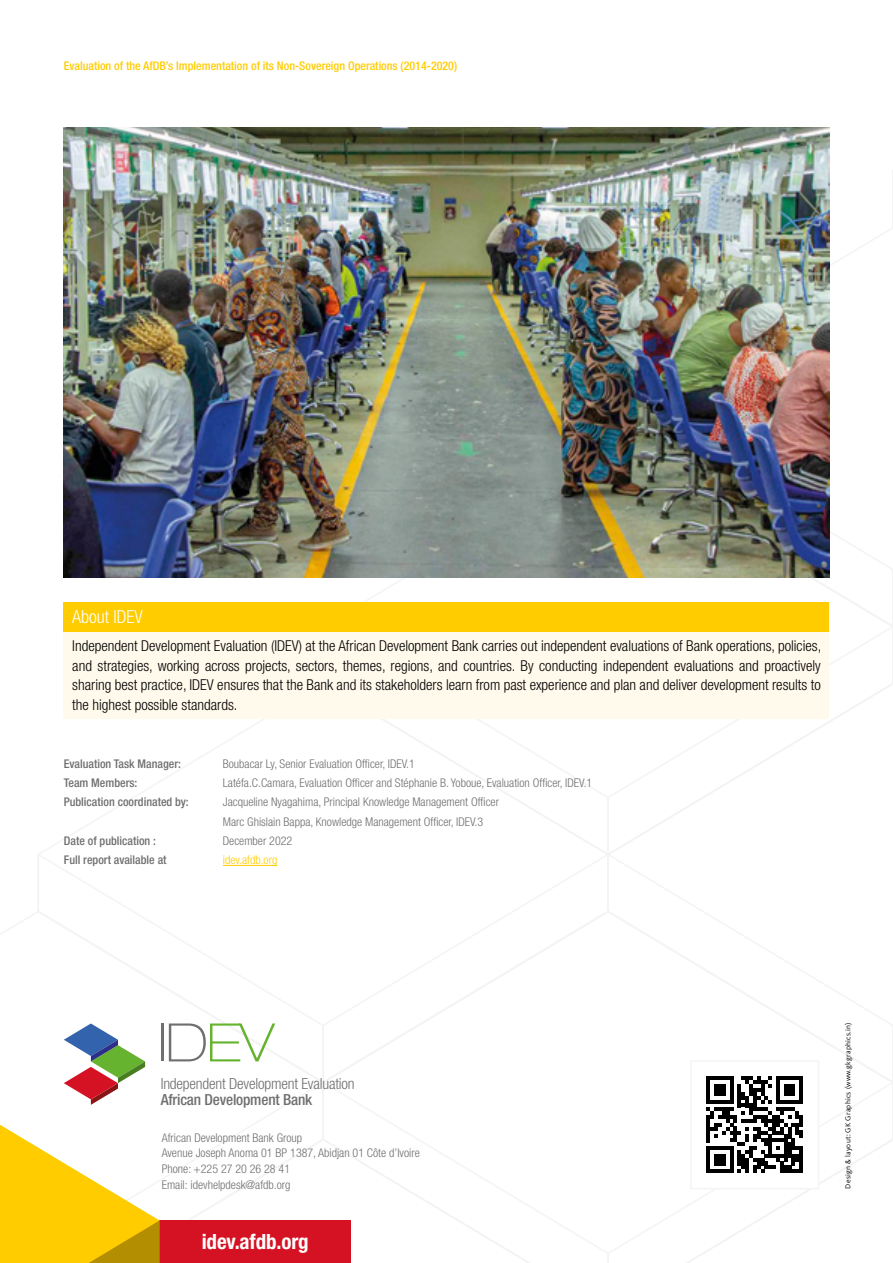
<style>
.page{position:relative;width:893px;height:1263px;background:#fff}
.page>*{position:absolute;margin:0;border:0;box-sizing:border-box;transform-origin:0 0}
.t1{font:700 condensed 21px "Helvetica Neue LT Std";letter-spacing:-.005em;color:#fff}
.t2{font:300 condensed 18px "Helvetica Neue LT Std";color:#fff}
.t3{font:300 condensed 15.3px "Helvetica Neue LT Std";letter-spacing:-.01em;color:#706f6f}
.t4{font:500 condensed 15.3px "Helvetica Neue LT Std";letter-spacing:-.01em;color:#706f6f}
.t5{font:300 condensed 15px/19.5px "Helvetica Neue LT Std";color:#000;text-align:justify}
.t6{font:300 condensed 12px/15.6px "Helvetica Neue LT Std";color:#706f6f}
.t7{font:500 condensed 12px "Helvetica Neue LT Std";color:#706f6f}
.t8{font:500 condensed 12px "Helvetica Neue LT Std";color:#fc0}
.t9{font:300 condensed 12px "Helvetica Neue LT Std";color:#fc0}
.t10{font:7.5px "Kievit OT";letter-spacing:.03em;color:#000}
</style>
<div class="page">
<svg style="left:43px;top:682px;width:563px;height:170px"></svg>
<svg style="left:0;top:910px;width:321px;height:170px"></svg>
<svg style="left:161px;top:1138px;width:445px;height:125px"></svg>
<svg style="left:606px;top:127px;width:287px;height:1136px"></svg>
<div style="left:690px;top:1060px;width:129px;height:129px;border:2px solid #f4f4f4"></div>
<div style="left:160px;top:1220px;width:191px;height:43px;background:#d51224"></div>
<hr style="left:161px;top:1023px;width:3px;height:38px;background:#706f6f">
<svg style="left:169px;top:1023px;width:106px;height:38px"></svg>
<hr style="left:223px;top:865px;width:54px;height:1px;background:#fc0">
<div style="left:64px;top:632px;width:765px;height:86px;background:#fffaec"></div>
<div style="left:64px;top:602px;width:765px;height:30px;background:#fc0"></div>
<img style="left:64px;top:127px;width:765px;height:450px">
<svg style="left:0;top:1023px;width:160px;height:240px"></svg>
<p class="t8" style="left:64px;top:59px;width:395px">Evaluation of the AfDB’s Implementation of its Non-Sovereign Operations (2014-2020)</p>
<p class="t2" style="left:72px;top:607px;width:72px">About IDEV</p>
<p class="t5" style="left:72px;top:636px;width:750px">Independent Development Evaluation (IDEV) at the African Development Bank carries out independent evaluations of Bank operations, policies, and strategies, working across projects, sectors, themes, regions, and countries. By conducting independent evaluations and proactively sharing best practice, IDEV ensures that the Bank and its stakeholders learn from past experience and plan and deliver development results to the highest possible standards.</p>
<p class="t7" style="left:64px;top:756px;width:119px">Evaluation Task Manager:</p>
<p class="t6" style="left:223px;top:756px;width:194px">Boubacar Ly, Senior Evaluation Officer, IDEV.1</p>
<p class="t7" style="left:64px;top:776px;width:75px">Team Members:</p>
<p class="t6" style="left:223px;top:775px;width:371px">Latéfa.C.Camara, Evaluation Officer and Stéphanie B. Yoboue, Evaluation Officer, IDEV.1</p>
<p class="t7" style="left:64px;top:795px;width:127px">Publication coordinated by:</p>
<p class="t6" style="left:223px;top:792px;width:278px;line-height:19.2px">Jacqueline Nyagahima, Principal Knowledge Management Officer<br>Marc Ghislain Bappa, Knowledge Management Officer, IDEV.3</p>
<p class="t7" style="left:64px;top:833px;width:94px">Date of publication :</p>
<p class="t6" style="left:223px;top:833px;width:71px">December 2022</p>
<p class="t7" style="left:64px;top:853px;width:104px">Full report available at</p>
<p class="t9" style="left:223px;top:853px;width:56px">idev.afdb.org</p>
<p class="t3" style="left:161px;top:1074px;width:196px">Independent Development Evaluation</p>
<p class="t4" style="left:161px;top:1090px;width:153px">African Development Bank</p>
<p class="t6" style="left:162px;top:1129px;width:260px">African Development Bank Group<br>Avenue Joseph Anoma 01 BP 1387, Abidjan 01 Côte d’Ivoire Phone: +225 27 20 26 28 41<br>Email: idevhelpdesk@afdb.org</p>
<h1 class="t1" style="left:202px;top:1229px;width:109px">idev.afdb.org</h1>
<p class="t10" style="left:843px;top:1188px;width:167px;rotate:-90deg">Design &amp; layout: GK Graphics (www.gkgraphics.in)</p>
</div>
